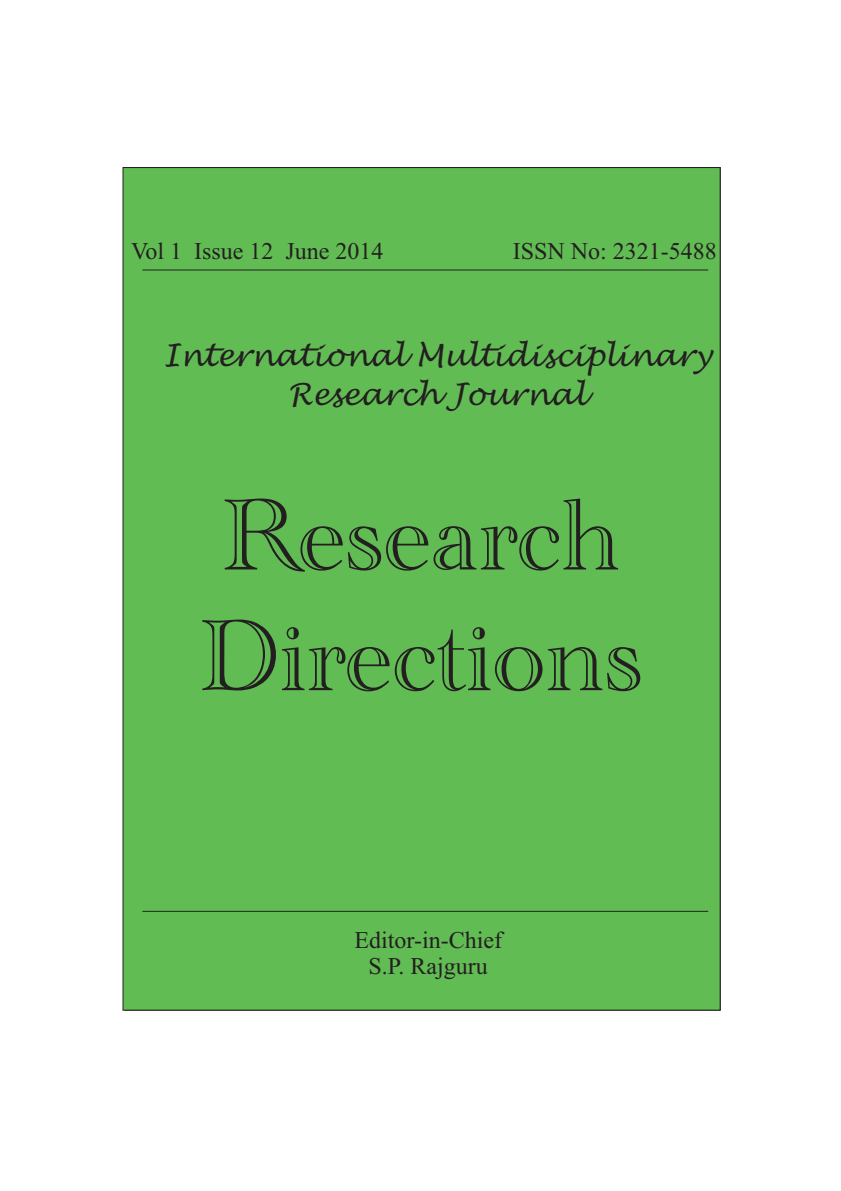
<style>
.page{position:relative;width:841px;height:1191px;background:#fff}
.page>*{position:absolute;margin:0;border:0;box-sizing:border-box;transform-origin:0 0}
.t1{font:105px/120.6px "Academy Engraved Let Plain";color:#231f20}
.t2{font:italic 30px/38.5px "Lucida Handwriting";color:#231f20;text-align:center}
.t3{font:24px/26.6px "Times New Roman";color:#231f20;text-align:center}
</style>
<div class="page">
<div style="left:123px;top:167px;width:597px;height:843px;background:#62bc54"></div>
<hr style="left:142px;top:910px;width:566px;height:1px;background:#231f20">
<hr style="left:142px;top:269px;width:566px;height:1px;background:#231f20">
<p class="t3" style="left:131px;top:240px;width:254px">Vol 1 Issue 12 June 2014</p>
<p class="t3" style="left:513px;top:240px;width:205px">ISSN No: 2321-5488</p>
<p class="t2" style="left:163px;top:339px;width:550px">International Multidisciplinary<br>Research Journal</p>
<h1 class="t1" style="left:199px;top:500px;width:445px">Research<br>Directions</h1>
<p class="t3" style="left:355px;top:928px;width:149px">Editor-in-Chief<br>S.P. Rajguru</p>
</div>
